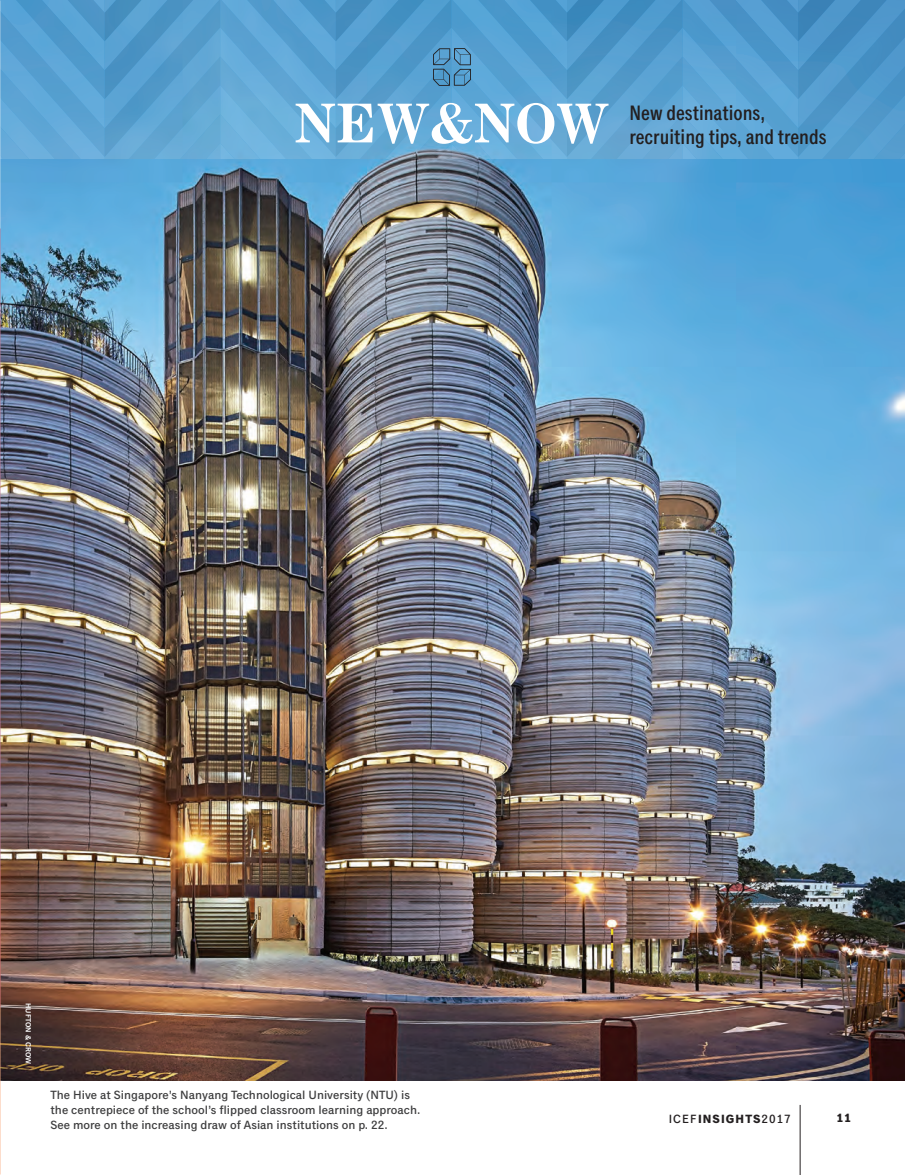
<style>
.page{position:relative;width:905px;height:1175px;background:#fff}
.page>*{position:absolute;margin:0;border:0;box-sizing:border-box;transform-origin:0 0}
.t1{font:700 53.55px "Century Expanded BT";color:#fff}
.t2{font:500 condensed 21px/24px "Classic Grotesque Pro";color:#231f20}
.Photo_caption{font:500 12px/15px "Classic Grotesque Pro";color:#3e3e3f}
.t3{font:500 12px "Classic Grotesque Pro";letter-spacing:.09em;color:#231f20}
.t4{font:700 12px "Classic Grotesque Pro";color:#231f20}
.GUTTER_CREDITS{font:600 7.5px "Classic Grotesque Pro";letter-spacing:.01em;color:#fff}
.s1{font-weight:700}
</style>
<div class="page">
<hr style="left:799px;top:1104px;width:1px;height:70px;background:#231f20">
<img style="left:0;top:158px;width:904px;height:922px">
<svg style="left:1px;top:0;width:903px;height:158px"></svg>
<svg style="left:433px;top:48px;width:38px;height:38px"></svg>
<img style="left:0;top:0;width:1px;height:600px">
<p class="t1" style="left:295px;top:90px;width:316px">NEW&amp;NOW</p>
<p class="t2" style="left:629px;top:101px;width:198px">New destinations, recruiting tips, and trends</p>
<p class="GUTTER_CREDITS" style="left:33px;top:1003px;width:63px;rotate:90deg">HUFTON &amp; CROW</p>
<p class="Photo_caption" style="left:50px;top:1087px;width:371px">The Hive at Singapore’s Nanyang Technological University (NTU) is the centrepiece of the school’s flipped classroom learning approach.<br>See more on the increasing draw of Asian institutions on p. 22.</p>
<p class="t3" style="left:668px;top:1111px;width:123px">ICEF<span class="s1">INSIGHTS</span>2017</p>
<p class="t4" style="left:836px;top:1110px;width:16px">11</p>
</div>
